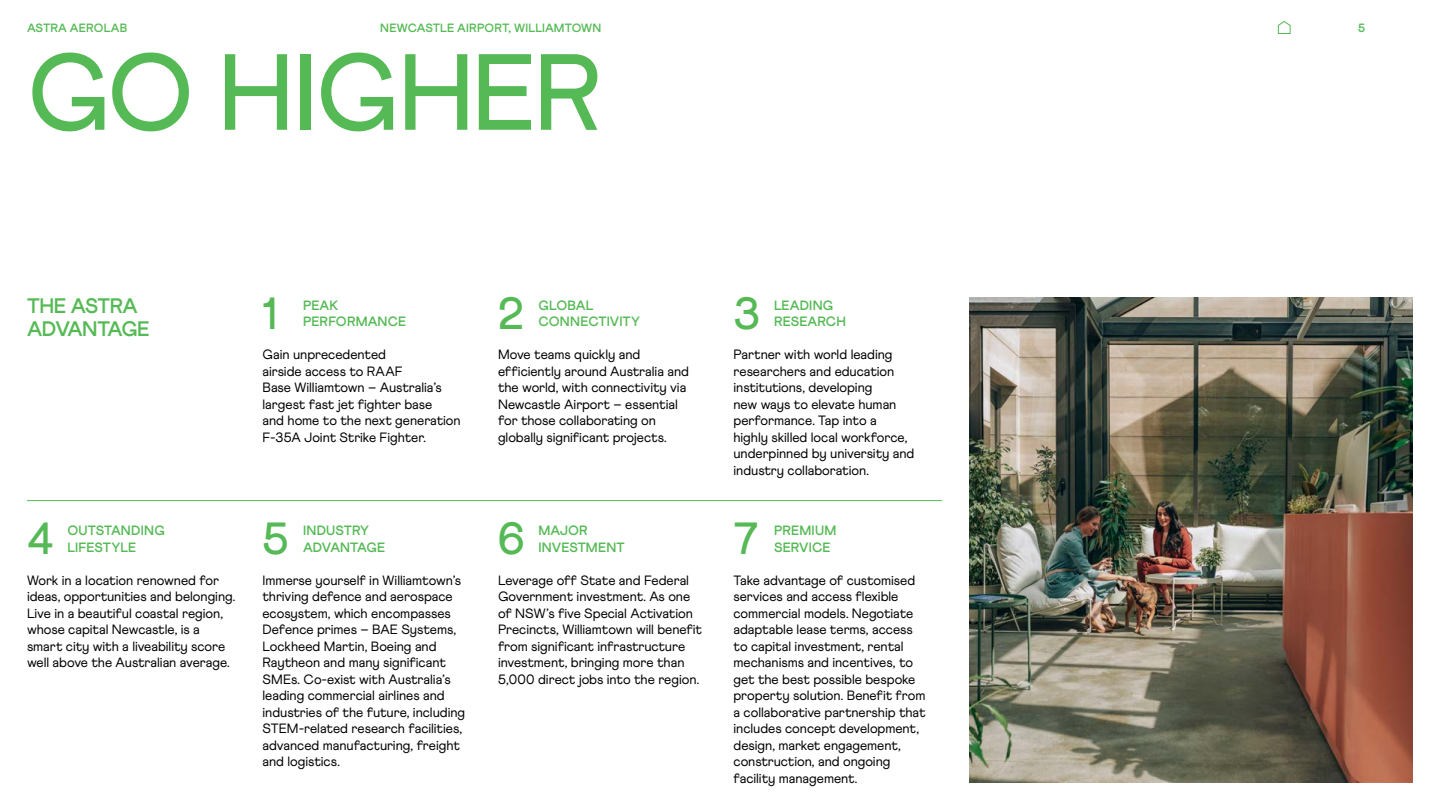
<style>
.page{position:relative;width:1440px;height:810px;background:#fff}
.page>*{position:absolute;margin:0;border:0;box-sizing:border-box;transform-origin:0 0}
.t1{font:500 108px "Athletics";letter-spacing:-.02em;color:#55ba56}
.t2{font:500 45px "Athletics";color:#55ba56}
.t3{font:700 21px/22.5px "Athletics";letter-spacing:-.015em;color:#55ba56}
.t4{font:13.5px/16.5px "Athletics";letter-spacing:-.005em;color:#000}
.t5{font:700 13.5px/16.5px "Athletics";letter-spacing:.005em;color:#55ba56}
.t6{font:700 12px "Athletics";letter-spacing:.01em;color:#55ba56}
</style>
<div class="page">
<svg style="left:1277px;top:21px;width:14px;height:13px"></svg>
<img style="left:969px;top:297px;width:444px;height:486px">
<hr style="left:27px;top:500px;width:915px;height:1px;background:#55ba56">
<p class="t6" style="left:27px;top:20px;width:102px">ASTRA AEROLAB</p>
<p class="t6" style="left:380px;top:20px;width:223px">NEWCASTLE AIRPORT, WILLIAMTOWN</p>
<p class="t6" style="left:1358px;top:20px;width:9px">5</p>
<h1 class="t1" style="left:27px;top:29px;width:575px">GO HIGHER</h1>
<h3 class="t3" style="left:27px;top:295px;width:124px">THE ASTRA<br>ADVANTAGE</h3>
<h2 class="t2" style="left:262px;top:287px;width:16px">1</h2>
<p class="t5" style="left:303px;top:297px;width:105px">PEAK<br>PERFORMANCE</p>
<p class="t4" style="left:262px;top:347px;width:200px">Gain unprecedented<br>airside access to RAAF<br>Base Williamtown – Australia’s largest fast jet fighter base<br>and home to the next generation<br>F-35A Joint Strike Fighter.</p>
<h2 class="t2" style="left:27px;top:512px;width:28px">4</h2>
<p class="t5" style="left:68px;top:523px;width:99px">OUTSTANDING<br>LIFESTYLE</p>
<p class="t4" style="left:27px;top:572px;width:210px">Work in a location renowned for ideas, opportunities and belonging.<br>Live in a beautiful coastal region, whose capital Newcastle, is a smart city with a liveability score well above the Australian average.</p>
<h2 class="t2" style="left:262px;top:512px;width:28px">5</h2>
<p class="t5" style="left:303px;top:523px;width:84px">INDUSTRY<br>ADVANTAGE</p>
<p class="t4" style="left:262px;top:572px;width:204px">Immerse yourself in Williamtown’s thriving defence and aerospace ecosystem, which encompasses<br>Defence primes – BAE Systems,<br>Lockheed Martin, Boeing and<br>Raytheon and many significant<br>SMEs. Co-exist with Australia’s leading commercial airlines and industries of the future, including<br>STEM-related research facilities, advanced manufacturing, freight and logistics.</p>
<h2 class="t2" style="left:498px;top:287px;width:27px">2</h2>
<p class="t5" style="left:538px;top:297px;width:103px">GLOBAL<br>CONNECTIVITY</p>
<p class="t4" style="left:498px;top:347px;width:193px">Move teams quickly and efficiently around Australia and the world, with connectivity via<br>Newcastle Airport – essential for those collaborating on globally significant projects.</p>
<h2 class="t2" style="left:498px;top:512px;width:28px">6</h2>
<p class="t5" style="left:538px;top:523px;width:88px">MAJOR<br>INVESTMENT</p>
<p class="t4" style="left:498px;top:572px;width:206px">Leverage off State and Federal Government investment. As one of NSW’s five Special Activation Precincts, Williamtown will benefit from significant infrastructure investment, bringing more than 5,000 direct jobs into the region.</p>
<h2 class="t2" style="left:734px;top:287px;width:28px">3</h2>
<p class="t5" style="left:774px;top:297px;width:74px">LEADING<br>RESEARCH</p>
<p class="t4" style="left:734px;top:347px;width:182px">Partner with world leading researchers and education institutions, developing<br>new ways to elevate human performance. Tap into a highly skilled local workforce, underpinned by university and industry collaboration.</p>
<h2 class="t2" style="left:734px;top:512px;width:27px">7</h2>
<p class="t5" style="left:774px;top:523px;width:64px">PREMIUM<br>SERVICE</p>
<p class="t4" style="left:734px;top:572px;width:194px">Take advantage of customised services and access flexible commercial models. Negotiate adaptable lease terms, access to capital investment, rental mechanisms and incentives, to get the best possible bespoke property solution. Benefit from a collaborative partnership that includes concept development, design, market engagement, construction, and ongoing facility management.</p>
</div>
